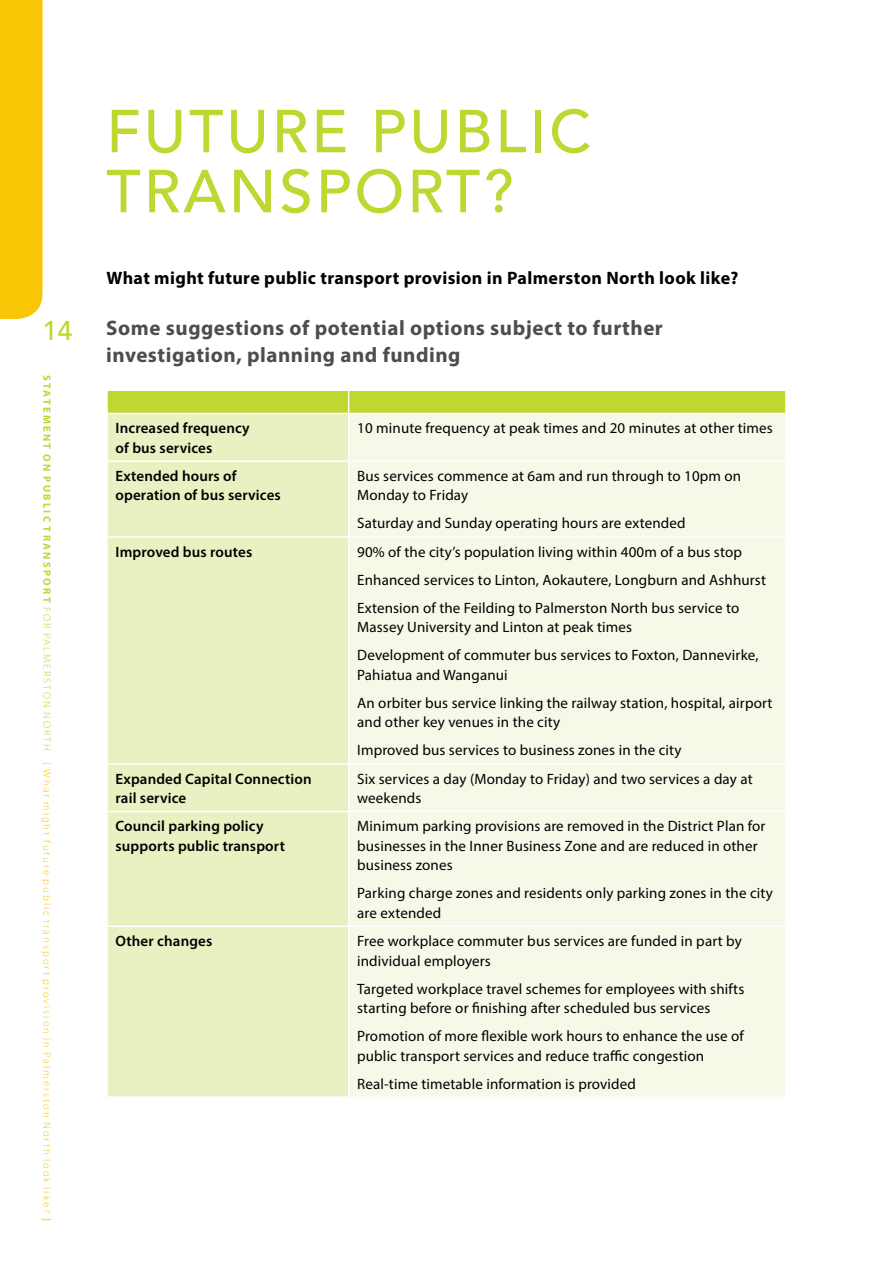
<style>
.page{position:relative;width:893px;height:1263px;background:#fff}
.page>*{position:absolute;margin:0;border:0;box-sizing:border-box;transform-origin:0 0}
.t1{font:500 60px/60px "Avenir";letter-spacing:.05em;color:#bfd730}
.t2{font:500 27px "Avenir";color:#bfd730}
.t3{font:700 21px/27px "Myriad Pro";letter-spacing:.025em;color:#4d4d4f}
.t4{font:700 18px "Myriad Pro";letter-spacing:.02em;color:#000}
.t5{font:15px/19.5px "Myriad Pro";letter-spacing:.01em;color:#000}
.t6{font:600 15px/19.5px "Myriad Pro";letter-spacing:.01em;color:#000}
.t7{font:300 10.5px "Myriad Pro";letter-spacing:.19em;color:#f9c606}
.s1{font-weight:700;color:#bfd730}
.s2{color:#bfd730}
.s3{font-weight:400}
</style>
<div class="page">
<div style="left:0;top:0;width:43px;height:319px;background:#f9c606"></div>
<div style="left:108px;top:414px;width:240px;height:682px;background:#e9f0c2"></div>
<div style="left:349px;top:414px;width:436px;height:682px;background:#f6f9e8"></div>
<div style="left:108px;top:391px;width:677px;height:22px;background:#bfd730"></div>
<hr style="left:106px;top:460px;width:243px;height:2px;background:#fff">
<hr style="left:349px;top:460px;width:438px;height:2px;background:#fff">
<hr style="left:106px;top:536px;width:243px;height:2px;background:#fff">
<hr style="left:349px;top:536px;width:438px;height:2px;background:#fff">
<hr style="left:106px;top:763px;width:243px;height:1px;background:#fff">
<hr style="left:349px;top:763px;width:438px;height:1px;background:#fff">
<hr style="left:106px;top:811px;width:243px;height:1px;background:#fff">
<hr style="left:349px;top:811px;width:438px;height:1px;background:#fff">
<hr style="left:106px;top:925px;width:243px;height:2px;background:#fff">
<hr style="left:349px;top:925px;width:438px;height:2px;background:#fff">
<h2 class="t2" style="left:43px;top:315px;width:32px">14</h2>
<p class="t7" style="left:53px;top:375px;width:847px;rotate:90deg"><span class="s1">STATEMENT ON PUBLIC TRANSPORT</span> <span class="s2">FOR PALMERSTON NORTH</span> [ What might future public transport provision in Palmerston North look like? <span class="s3">]</span></p>
<h1 class="t1" style="left:106px;top:103px;width:482px">FUTURE PUBLIC<br>TRANSPORT?</h1>
<p class="t4" style="left:107px;top:266px;width:633px">What might future public transport provision in Palmerston North look like?</p>
<h3 class="t3" style="left:106px;top:313px;width:558px">Some suggestions of potential options subject to further investigation, planning and funding</h3>
<p class="t6" style="left:116px;top:418px;width:136px">Increased frequency of bus services</p>
<p class="t5" style="left:357px;top:418px;width:417px">10 minute frequency at peak times and 20 minutes at other times</p>
<p class="t6" style="left:116px;top:466px;width:167px">Extended hours of operation of bus services</p>
<p class="t5" style="left:357px;top:466px;width:386px">Bus services commence at 6am and run through to 10pm on<br>Monday to Friday</p>
<p class="t5" style="left:357px;top:513px;width:330px">Saturday and Sunday operating hours are extended</p>
<p class="t6" style="left:116px;top:542px;width:138px">Improved bus routes</p>
<p class="t5" style="left:357px;top:537px;width:410px;line-height:28px">90% of the city’s population living within 400m of a bus stop<br>Enhanced services to Linton, Aokautere, Longburn and Ashhurst<br>Extension of the Feilding to Palmerston North bus service to</p>
<p class="t5" style="left:357px;top:613px;width:403px;line-height:28px">Massey University and Linton at peak times<br>Development of commuter bus services to Foxton, Dannevirke,</p>
<p class="t5" style="left:357px;top:660px;width:417px;line-height:28px">Pahiatua and Wanganui<br>An orbiter bus service linking the railway station, hospital, airport</p>
<p class="t5" style="left:357px;top:708px;width:326px;line-height:28px">and other key venues in the city<br>Improved bus services to business zones in the city</p>
<p class="t6" style="left:116px;top:768px;width:198px">Expanded Capital Connection rail service</p>
<p class="t5" style="left:357px;top:768px;width:397px">Six services a day (Monday to Friday) and two services a day at weekends</p>
<p class="t6" style="left:116px;top:816px;width:171px">Council parking policy supports public transport</p>
<p class="t5" style="left:357px;top:816px;width:410px">Minimum parking provisions are removed in the District Plan for businesses in the Inner Business Zone and are reduced in other business zones</p>
<p class="t5" style="left:357px;top:883px;width:417px">Parking charge zones and residents only parking zones in the city are extended</p>
<p class="t6" style="left:116px;top:931px;width:98px">Other changes</p>
<p class="t5" style="left:357px;top:931px;width:386px">Free workplace commuter bus services are funded in part by individual employers</p>
<p class="t5" style="left:357px;top:978px;width:389px">Targeted workplace travel schemes for employees with shifts starting before or finishing after scheduled bus services</p>
<p class="t5" style="left:357px;top:1026px;width:388px">Promotion of more flexible work hours to enhance the use of public transport services and reduce traffic congestion</p>
<p class="t5" style="left:357px;top:1073px;width:280px">Real-time timetable information is provided</p>
</div>
